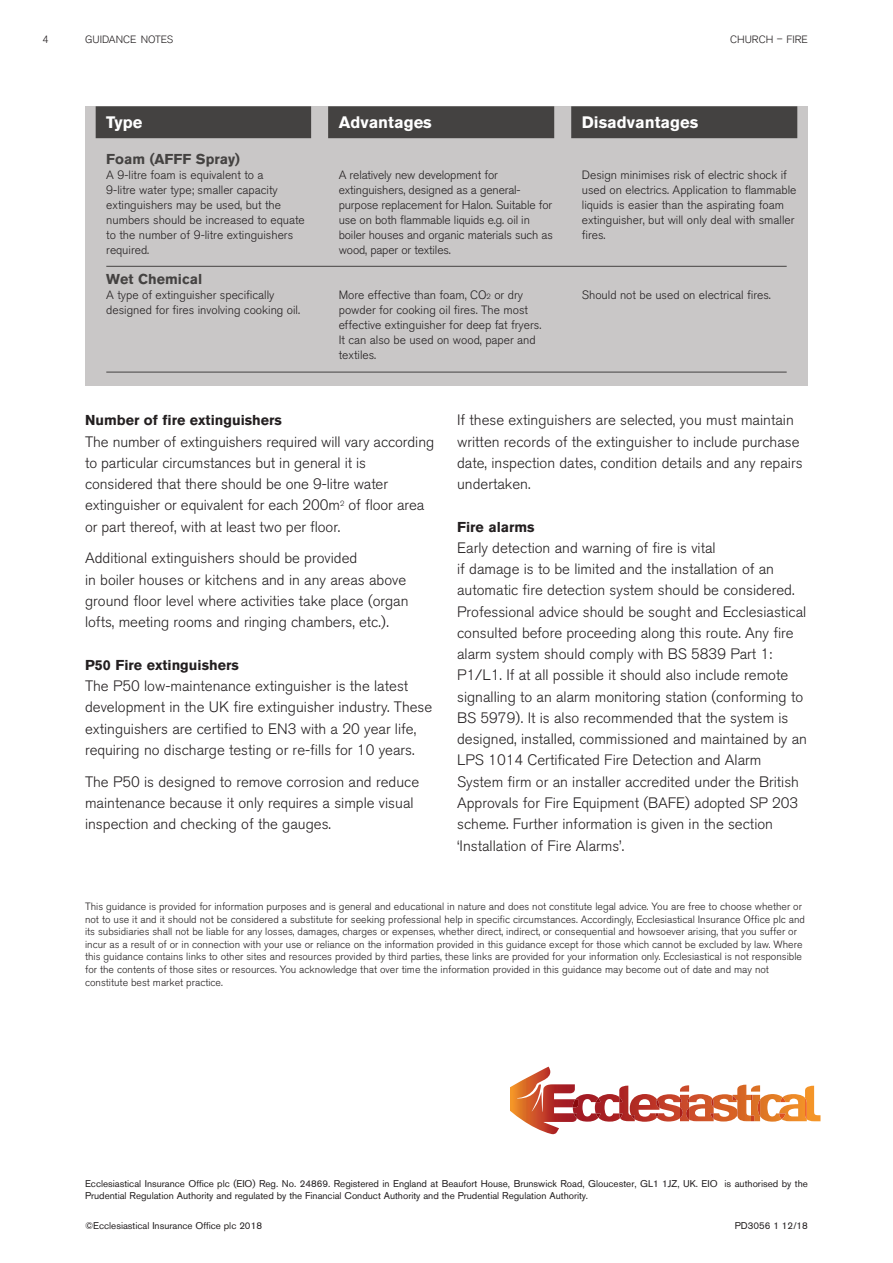
<style>
.page{position:relative;width:893px;height:1263px;background:#fff}
.page>*{position:absolute;margin:0;border:0;box-sizing:border-box;transform-origin:0 0}
.t1{font:700 16.5px "Akzidenz Grotesk BQ";color:#fff}
.t2{font:300 15px/21.3px "Akzidenz Grotesk BQ";color:#231f20}
.t3{font:700 14.25px "Akzidenz Grotesk BQ";color:#231f20}
.t4{font:700 14.25px "Akzidenz Grotesk BQ";color:#444241}
.t5{font:300 12px/15px "Akzidenz Grotesk BQ";color:#231f20}
.t6{font:300 10.5px/12.6px "Akzidenz Grotesk BQ";color:#231f20}
.t7{font:9.75px/12px "Akzidenz Grotesk BQ";color:#231f20}
.s1{font-size:7.5px}
</style>
<div class="page">
<svg style="left:510px;top:1066px;width:310px;height:68px"></svg>
<img style="left:779px;top:1097px;width:6px;height:22px">
<img style="left:805px;top:1098px;width:2px;height:21px">
<div style="left:85px;top:106px;width:723px;height:279px;background:#c9c7c7"></div>
<div style="left:96px;top:106px;width:215px;height:32px;background:#444241"></div>
<div style="left:328px;top:106px;width:226px;height:32px;background:#444241"></div>
<div style="left:571px;top:106px;width:226px;height:32px;background:#444241"></div>
<hr style="left:106px;top:372px;width:681px;height:1px;background:#444241">
<hr style="left:106px;top:266px;width:681px;height:1px;background:#444241">
<p class="t6" style="left:43px;top:34px;width:8px">4</p>
<p class="t6" style="left:85px;top:34px;width:90px">GUIDANCE NOTES</p>
<p class="t6" style="left:730px;top:34px;width:79px">CHURCH – FIRE</p>
<p class="t1" style="left:106px;top:116px;width:38px">Type</p>
<p class="t4" style="left:106px;top:154px;width:135px">Foam (AFFF Spray)</p>
<p class="t5" style="left:106px;top:169px;width:200px">A 9-litre foam is equivalent to a<br>9-litre water type; smaller capacity extinguishers may be used, but the numbers should be increased to equate to the number of 9-litre extinguishers required.</p>
<p class="t4" style="left:106px;top:274px;width:97px">Wet Chemical</p>
<p class="t5" style="left:106px;top:289px;width:195px">A type of extinguisher specifically designed for fires involving cooking oil.</p>
<p class="t1" style="left:339px;top:116px;width:95px">Advantages</p>
<p class="t5" style="left:339px;top:169px;width:216px">A relatively new development for extinguishers, designed as a general&shy;purpose replacement for Halon. Suitable for use on both flammable liquids e.g. oil in boiler houses and organic materials such as wood, paper or textiles.</p>
<p class="t5" style="left:339px;top:289px;width:204px">More effective than foam, CO<span class="s1">2</span> or dry powder for cooking oil fires. The most effective extinguisher for deep fat fryers.<br>It can also be used on wood, paper and textiles.</p>
<p class="t1" style="left:582px;top:116px;width:118px">Disadvantages</p>
<p class="t5" style="left:582px;top:169px;width:216px">Design minimises risk of electric shock if used on electrics. Application to flammable liquids is easier than the aspirating foam extinguisher, but will only deal with smaller fires.</p>
<p class="t5" style="left:582px;top:289px;width:190px">Should not be used on electrical fires.</p>
<p class="t3" style="left:85px;top:415px;width:198px">Number of fire extinguishers</p>
<p class="t2" style="left:85px;top:432px;width:351px">The number of extinguishers required will vary according to particular circumstances but in general it is considered that there should be one 9-litre water extinguisher or equivalent for each 200m<sup>2</sup> of floor area or part thereof, with at least two per floor.</p>
<p class="t2" style="left:85px;top:549px;width:325px">Additional extinguishers should be provided<br>in boiler houses or kitchens and in any areas above ground floor level where activities take place (organ lofts, meeting rooms and ringing chambers, etc.).</p>
<p class="t3" style="left:85px;top:660px;width:155px">P50 Fire extinguishers</p>
<p class="t2" style="left:85px;top:677px;width:349px">The P50 low-maintenance extinguisher is the latest development in the UK fire extinguisher industry. These extinguishers are certified to EN3 with a 20 year life, requiring no discharge testing or re-fills for 10 years.</p>
<p class="t2" style="left:85px;top:773px;width:336px">The P50 is designed to remove corrosion and reduce maintenance because it only requires a simple visual inspection and checking of the gauges.</p>
<p class="t2" style="left:457px;top:411px;width:347px">If these extinguishers are selected, you must maintain written records of the extinguisher to include purchase date, inspection dates, condition details and any repairs undertaken.</p>
<p class="t3" style="left:457px;top:521px;width:79px">Fire alarms</p>
<p class="t2" style="left:457px;top:539px;width:351px">Early detection and warning of fire is vital<br>if damage is to be limited and the installation of an automatic fire detection system should be considered.<br>Professional advice should be sought and Ecclesiastical consulted before proceeding along this route. Any fire alarm system should comply with BS 5839 Part 1:<br>P1/L1. If at all possible it should also include remote signalling to an alarm monitoring station (conforming to BS 5979). It is also recommended that the system is designed, installed, commissioned and maintained by an LPS 1014 Certificated Fire Detection and Alarm System firm or an installer accredited under the British Approvals for Fire Equipment (BAFE) adopted SP 203 scheme. Further information is given in the section ‘Installation of Fire Alarms’.</p>
<p class="t6" style="left:85px;top:901px;width:721px">This guidance is provided for information purposes and is general and educational in nature and does not constitute legal advice. You are free to choose whether or not to use it and it should not be considered a substitute for seeking professional help in specific circumstances. Accordingly, Ecclesiastical Insurance Office plc and its subsidiaries shall not be liable for any losses, damages, charges or expenses, whether direct, indirect, or consequential and howsoever arising, that you suffer or incur as a result of or in connection with your use or reliance on the information provided in this guidance except for those which cannot be excluded by law. Where this guidance contains links to other sites and resources provided by third parties, these links are provided for your information only. Ecclesiastical is not responsible for the contents of those sites or resources. You acknowledge that over time the information provided in this guidance may become out of date and may not constitute best market practice.</p>
<p class="t7" style="left:85px;top:1178px;width:724px">Ecclesiastical Insurance Office plc (EIO) Reg. No. 24869. Registered in England at Beaufort House, Brunswick Road, Gloucester, GL1 1JZ, UK. EIO is authorised by the<br>Prudential Regulation Authority and regulated by the Financial Conduct Authority and the Prudential Regulation Authority.</p>
<p class="t7" style="left:85px;top:1221px;width:179px">©Ecclesiastical Insurance Office plc 2018</p>
<p class="t7" style="left:735px;top:1221px;width:75px">PD3056 1 12/18</p>
</div>
